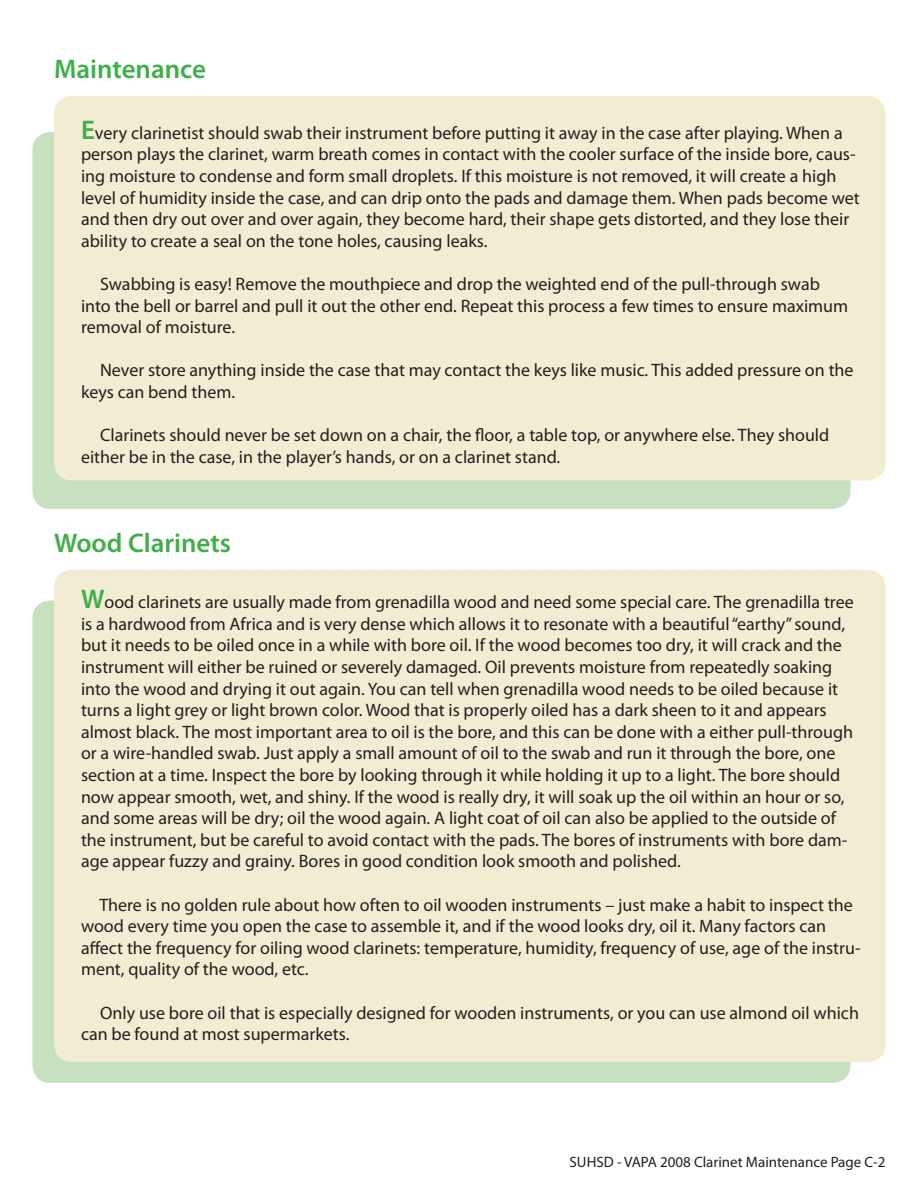
<style>
.page{position:relative;width:918px;height:1188px;background:#fff}
.page>*{position:absolute;margin:0;border:0;box-sizing:border-box;transform-origin:0 0}
.t1{font:600 27px "Myriad Pro";color:#40ae49}
.t2{font:18px/21.6px "Myriad Pro";color:#231f20}
.t3{font:15px "Myriad Pro";color:#231f20}
.s1{font-weight:600;font-size:27px;color:#40ae49}
</style>
<div class="page">
<div style="left:32px;top:132px;width:818px;height:377px;background:#c7e0bf;border-radius:18px"></div>
<div style="left:54px;top:96px;width:832px;height:384px;background:#f1ecd2;border-radius:18px"></div>
<div style="left:32px;top:601px;width:818px;height:482px;background:#c7e0bf;border-radius:18px"></div>
<div style="left:54px;top:570px;width:832px;height:492px;background:#f1ecd2;border-radius:18px"></div>
<h1 class="t1" style="left:54px;top:51px;width:154px">Maintenance</h1>
<p class="t2" style="left:81px;top:122px;width:780px"><span class="s1">E</span>very clarinetist should swab their instrument before putting it away in the case after playing. When a person plays the clarinet, warm breath comes in contact with the cooler surface of the inside bore, caus&shy;ing moisture to condense and form small droplets. If this moisture is not removed, it will create a high level of humidity inside the case, and can drip onto the pads and damage them. When pads become wet and then dry out over and over again, they become hard, their shape gets distorted, and they lose their ability to create a seal on the tone holes, causing leaks.</p>
<p class="t2" style="left:81px;top:273px;width:769px;text-indent:19px">Swabbing is easy! Remove the mouthpiece and drop the weighted end of the pull-through swab into the bell or barrel and pull it out the other end. Repeat this process a few times to ensure maximum removal of moisture.</p>
<p class="t2" style="left:81px;top:359px;width:774px;text-indent:19px">Never store anything inside the case that may contact the keys like music. This added pressure on the keys can bend them.</p>
<p class="t2" style="left:81px;top:424px;width:750px;text-indent:19px">Clarinets should never be set down on a chair, the floor, a table top, or anywhere else. They should either be in the case, in the player’s hands, or on a clarinet stand.</p>
<h1 class="t1" style="left:54px;top:526px;width:179px">Wood Clarinets</h1>
<p class="t2" style="left:81px;top:591px;width:774px"><span class="s1">W</span>ood clarinets are usually made from grenadilla wood and need some special care. The grenadilla tree is a hardwood from Africa and is very dense which allows it to resonate with a beautiful “earthy” sound, but it needs to be oiled once in a while with bore oil. If the wood becomes too dry, it will crack and the instrument will either be ruined or severely damaged. Oil prevents moisture from repeatedly soaking into the wood and drying it out again. You can tell when grenadilla wood needs to be oiled because it turns a light grey or light brown color. Wood that is properly oiled has a dark sheen to it and appears almost black. The most important area to oil is the bore, and this can be done with a either pull-through or a wire-handled swab. Just apply a small amount of oil to the swab and run it through the bore, one section at a time. Inspect the bore by looking through it while holding it up to a light. The bore should now appear smooth, wet, and shiny. If the wood is really dry, it will soak up the oil within an hour or so, and some areas will be dry; oil the wood again. A light coat of oil can also be applied to the outside of the instrument, but be careful to avoid contact with the pads. The bores of instruments with bore dam&shy;age appear fuzzy and grainy. Bores in good condition look smooth and polished.</p>
<p class="t2" style="left:81px;top:893px;width:781px;text-indent:18px">There is no golden rule about how often to oil wooden instruments – just make a habit to inspect the wood every time you open the case to assemble it, and if the wood looks dry, oil it. Many factors can affect the frequency for oiling wood clarinets: temperature, humidity, frequency of use, age of the instru&shy;ment, quality of the wood, etc.</p>
<p class="t2" style="left:81px;top:1001px;width:780px;text-indent:19px">Only use bore oil that is especially designed for wooden instruments, or you can use almond oil which can be found at most supermarkets.</p>
<p class="t3" style="left:570px;top:1153px;width:318px">SUHSD - VAPA 2008 Clarinet Maintenance Page C-2</p>
</div>
